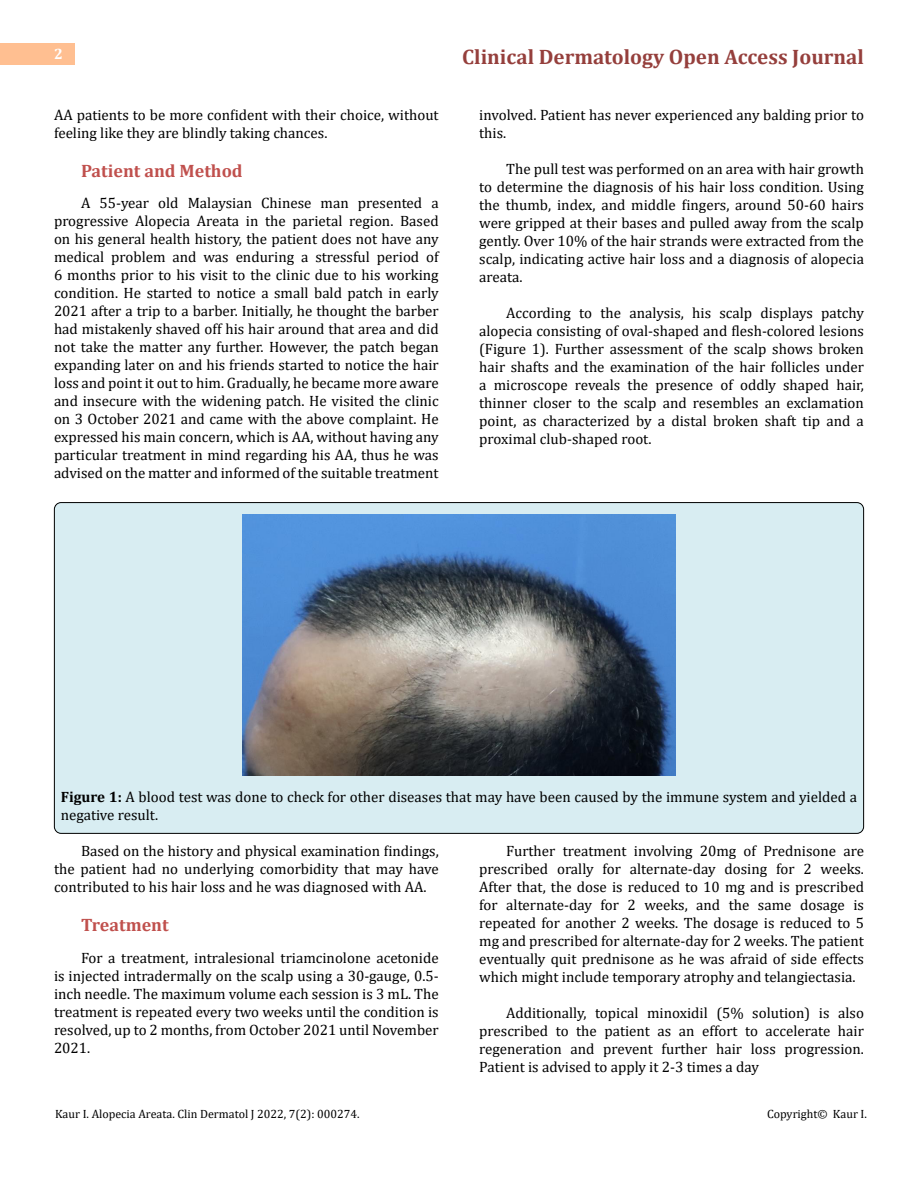
<style>
.page{position:relative;width:918px;height:1188px;background:#fff}
.page>*{position:absolute;margin:0;border:0;box-sizing:border-box;transform-origin:0 0}
.t1{font:700 21px "Cambria";color:#953f3c}
.t2{font:700 18px "Cambria";color:#c0504d}
.t3{font:15px/18px "Cambria";color:#000;text-align:justify}
.t4{font:700 15px "Cambria";color:#fff}
.t5{font:12px "Cambria";color:#000}
.s1{font-weight:700}
</style>
<div class="page">
<div style="left:0;top:43px;width:75px;height:21px;background:#ffbf91"></div>
<div style="left:54px;top:503px;width:810px;height:330px;background:#d8edf2;border-radius:7px"></div>
<img style="left:243px;top:514px;width:432px;height:262px">
<p class="t4" style="left:54px;top:44px;width:10px">2</p>
<p class="t3" style="left:54px;top:105px;width:386px">AA patients to be more confident with their choice, without feeling like they are blindly taking chances.</p>
<p class="t2" style="left:81px;top:158px;width:163px">Patient and Method</p>
<p class="t3" style="left:54px;top:194px;width:386px;text-indent:27px">A 55-year old Malaysian Chinese man presented a progressive Alopecia Areata in the parietal region. Based on his general health history, the patient does not have any medical problem and was enduring a stressful period of 6 months prior to his visit to the clinic due to his working condition. He started to notice a small bald patch in early 2021 after a trip to a barber. Initially, he thought the barber had mistakenly shaved off his hair around that area and did not take the matter any further. However, the patch began expanding later on and his friends started to notice the hair loss and point it out to him. Gradually, he became more aware and insecure with the widening patch. He visited the clinic on 3 October 2021 and came with the above complaint. He expressed his main concern, which is AA, without having any particular treatment in mind regarding his AA, thus he was advised on the matter and informed of the suitable treatment</p>
<h1 class="t1" style="left:462px;top:42px;width:403px">Clinical Dermatology Open Access Journal</h1>
<p class="t3" style="left:479px;top:105px;width:386px">involved. Patient has never experienced any balding prior to this.</p>
<p class="t3" style="left:479px;top:159px;width:386px;text-indent:27px">The pull test was performed on an area with hair growth to determine the diagnosis of his hair loss condition. Using the thumb, index, and middle fingers, around 50-60 hairs were gripped at their bases and pulled away from the scalp gently. Over 10% of the hair strands were extracted from the scalp, indicating active hair loss and a diagnosis of alopecia areata.</p>
<p class="t3" style="left:479px;top:303px;width:386px;text-indent:27px">According to the analysis, his scalp displays patchy alopecia consisting of oval-shaped and flesh-colored lesions (Figure 1). Further assessment of the scalp shows broken hair shafts and the examination of the hair follicles under a microscope reveals the presence of oddly shaped hair, thinner closer to the scalp and resembles an exclamation point, as characterized by a distal broken shaft tip and a proximal club-shaped root.</p>
<p class="t3" style="left:61px;top:788px;width:798px"><span class="s1">Figure 1:</span> A blood test was done to check for other diseases that may have been caused by the immune system and yielded a negative result.</p>
<p class="t3" style="left:54px;top:842px;width:386px;text-indent:27px">Based on the history and physical examination findings, the patient had no underlying comorbidity that may have contributed to his hair loss and he was diagnosed with AA.</p>
<p class="t2" style="left:81px;top:912px;width:89px">Treatment</p>
<p class="t3" style="left:54px;top:948px;width:386px;text-indent:27px">For a treatment, intralesional triamcinolone acetonide is injected intradermally on the scalp using a 30-gauge, 0.5- inch needle. The maximum volume each session is 3 mL. The treatment is repeated every two weeks until the condition is resolved, up to 2 months, from October 2021 until November 2021.</p>
<p class="t3" style="left:479px;top:842px;width:386px;text-indent:27px">Further treatment involving 20mg of Prednisone are prescribed orally for alternate-day dosing for 2 weeks.<br>After that, the dose is reduced to 10 mg and is prescribed for alternate-day for 2 weeks, and the same dosage is repeated for another 2 weeks. The dosage is reduced to 5 mg and prescribed for alternate-day for 2 weeks. The patient eventually quit prednisone as he was afraid of side effects which might include temporary atrophy and telangiectasia.</p>
<p class="t3" style="left:479px;top:1004px;width:386px;text-indent:27px">Additionally, topical minoxidil (5% solution) is also prescribed to the patient as an effort to accelerate hair regeneration and prevent further hair loss progression.<br>Patient is advised to apply it 2-3 times a day</p>
<p class="t5" style="left:55px;top:1106px;width:306px">Kaur I. Alopecia Areata. Clin Dermatol J 2022, 7(2): 000274.</p>
<p class="t5" style="left:767px;top:1106px;width:101px">Copyright© Kaur I.</p>
</div>
